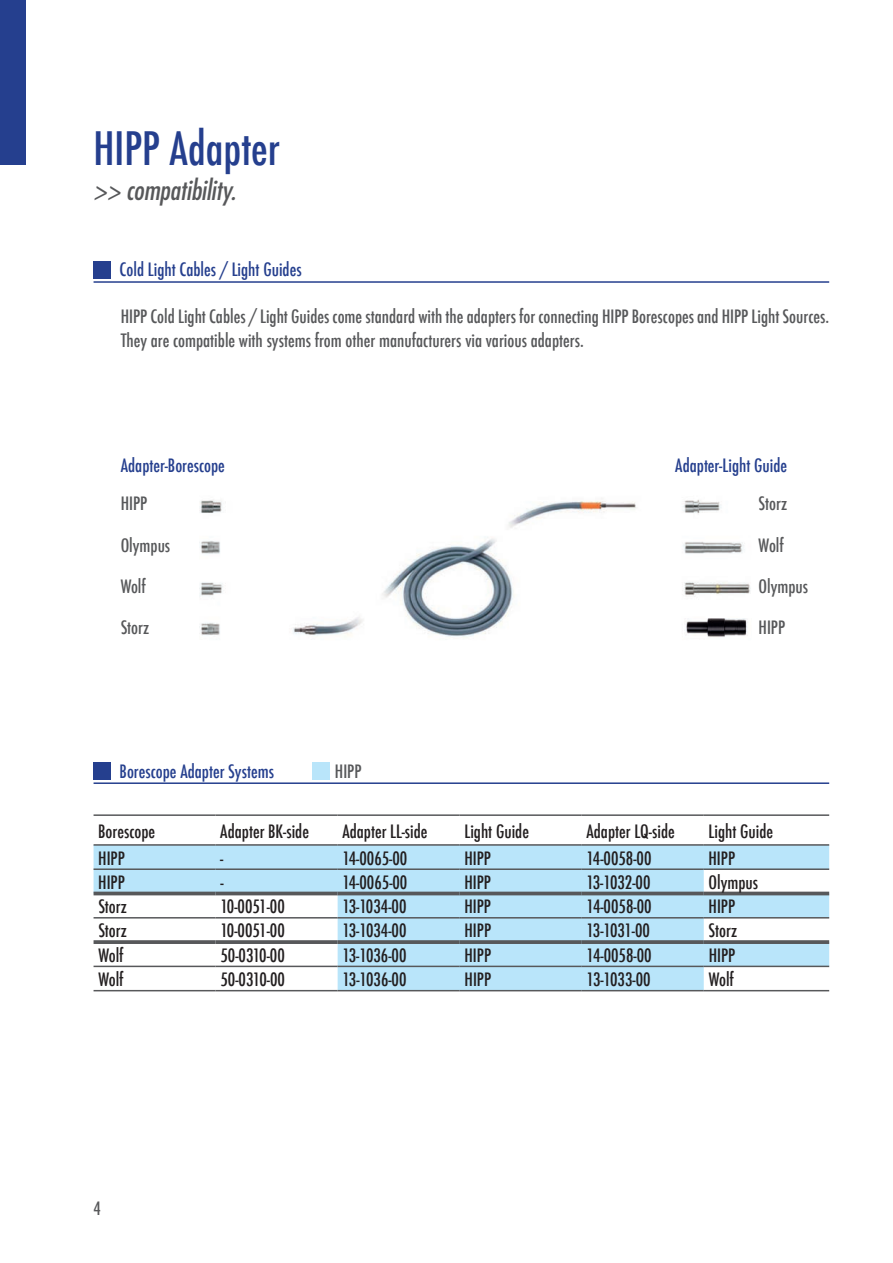
<style>
.page{position:relative;width:893px;height:1263px;background:#fff}
.page>*{position:absolute;margin:0;border:0;box-sizing:border-box;transform-origin:0 0}
.t1{font:500 condensed 45px "Futura";color:#253f8e}
.t2{font:italic condensed 27px "Futura Std";color:#57585a}
.t3{font:500 condensed 18px "Futura";color:#231f20}
.t4{font:500 condensed 18px/24px "Futura";color:#57585a}
.t5{font:500 condensed 18px "Futura";color:#253f8e}
</style>
<div class="page">
<img style="left:199px;top:498px;width:552px;height:140px">
<hr style="left:94px;top:281px;width:735px;height:2px;background:#253f8e">
<div style="left:94px;top:261px;width:17px;height:17px;background:#253f8e"></div>
<hr style="left:94px;top:782px;width:735px;height:2px;background:#253f8e">
<div style="left:94px;top:763px;width:17px;height:17px;background:#253f8e"></div>
<svg style="left:94px;top:846px;width:735px;height:144px;fill:#b9e5fa"></svg>
<hr style="left:94px;top:868px;width:122px;height:2px;background:#57585a">
<hr style="left:216px;top:868px;width:122px;height:2px;background:#57585a">
<hr style="left:338px;top:868px;width:122px;height:2px;background:#57585a">
<hr style="left:460px;top:868px;width:122px;height:2px;background:#57585a">
<hr style="left:582px;top:868px;width:122px;height:2px;background:#57585a">
<hr style="left:704px;top:868px;width:125px;height:2px;background:#57585a">
<hr style="left:94px;top:917px;width:122px;height:1px;background:#57585a">
<hr style="left:216px;top:917px;width:122px;height:1px;background:#57585a">
<hr style="left:338px;top:917px;width:122px;height:1px;background:#57585a">
<hr style="left:460px;top:917px;width:122px;height:1px;background:#57585a">
<hr style="left:582px;top:917px;width:122px;height:1px;background:#57585a">
<hr style="left:704px;top:917px;width:125px;height:1px;background:#57585a">
<hr style="left:94px;top:966px;width:122px;height:1px;background:#57585a">
<hr style="left:216px;top:966px;width:122px;height:1px;background:#57585a">
<hr style="left:338px;top:966px;width:122px;height:1px;background:#57585a">
<hr style="left:460px;top:966px;width:122px;height:1px;background:#57585a">
<hr style="left:582px;top:966px;width:122px;height:1px;background:#57585a">
<hr style="left:704px;top:966px;width:125px;height:1px;background:#57585a">
<hr style="left:94px;top:990px;width:122px;height:1px;background:#57585a">
<hr style="left:216px;top:990px;width:122px;height:1px;background:#57585a">
<hr style="left:338px;top:990px;width:122px;height:1px;background:#57585a">
<hr style="left:460px;top:990px;width:122px;height:1px;background:#57585a">
<hr style="left:582px;top:990px;width:122px;height:1px;background:#57585a">
<hr style="left:704px;top:990px;width:125px;height:1px;background:#57585a">
<hr style="left:94px;top:814px;width:122px;height:2px;background:#57585a">
<hr style="left:216px;top:814px;width:122px;height:2px;background:#57585a">
<hr style="left:338px;top:814px;width:122px;height:2px;background:#57585a">
<hr style="left:460px;top:814px;width:122px;height:2px;background:#57585a">
<hr style="left:582px;top:814px;width:122px;height:2px;background:#57585a">
<hr style="left:704px;top:814px;width:125px;height:2px;background:#57585a">
<hr style="left:94px;top:844px;width:122px;height:2px;background:#57585a">
<hr style="left:216px;top:844px;width:122px;height:2px;background:#57585a">
<hr style="left:338px;top:844px;width:122px;height:2px;background:#57585a">
<hr style="left:460px;top:844px;width:122px;height:2px;background:#57585a">
<hr style="left:582px;top:844px;width:122px;height:2px;background:#57585a">
<hr style="left:704px;top:844px;width:125px;height:2px;background:#57585a">
<hr style="left:94px;top:892px;width:122px;height:3px;background:#57585a">
<hr style="left:216px;top:892px;width:122px;height:3px;background:#57585a">
<hr style="left:338px;top:892px;width:122px;height:3px;background:#57585a">
<hr style="left:460px;top:892px;width:122px;height:3px;background:#57585a">
<hr style="left:582px;top:892px;width:122px;height:3px;background:#57585a">
<hr style="left:704px;top:892px;width:125px;height:3px;background:#57585a">
<svg style="left:94px;top:940px;width:122px;height:4px"></svg>
<svg style="left:216px;top:940px;width:122px;height:4px"></svg>
<svg style="left:338px;top:940px;width:122px;height:4px"></svg>
<svg style="left:460px;top:940px;width:122px;height:4px"></svg>
<svg style="left:582px;top:940px;width:122px;height:4px"></svg>
<svg style="left:704px;top:940px;width:125px;height:4px"></svg>
<div style="left:312px;top:763px;width:17px;height:17px;background:#b9e5fa"></div>
<img style="left:683px;top:618px;width:68px;height:20px">
<div style="left:0;top:0;width:26px;height:165px;background:#253f8e"></div>
<h1 class="t1" style="left:94px;top:119px;width:188px">HIPP Adapter</h1>
<h2 class="t2" style="left:94px;top:174px;width:144px">&gt;&gt; compatibility.</h2>
<p class="t5" style="left:120px;top:258px;width:184px">Cold Light Cables / Light Guides</p>
<p class="t4" style="left:121px;top:304px;width:710px">HIPP Cold Light Cables / Light Guides come standard with the adapters for connecting HIPP Borescopes and HIPP Light Sources.<br>They are compatible with systems from other manufacturers via various adapters.</p>
<p class="t5" style="left:121px;top:454px;width:106px">Adapter-Borescope</p>
<p class="t5" style="left:675px;top:454px;width:113px">Adapter-Light Guide</p>
<p class="t4" style="left:121px;top:492px;width:28px">HIPP</p>
<p class="t4" style="left:121px;top:533px;width:51px">Olympus</p>
<p class="t4" style="left:121px;top:574px;width:27px">Wolf</p>
<p class="t4" style="left:121px;top:616px;width:30px">Storz</p>
<p class="t4" style="left:759px;top:492px;width:30px">Storz</p>
<p class="t4" style="left:759px;top:533px;width:27px">Wolf</p>
<p class="t4" style="left:759px;top:574px;width:51px">Olympus</p>
<p class="t4" style="left:759px;top:616px;width:28px">HIPP</p>
<p class="t5" style="left:120px;top:759px;width:156px">Borescope Adapter Systems</p>
<p class="t4" style="left:335px;top:759px;width:28px">HIPP</p>
<p class="t3" style="left:98px;top:819px;width:58px">Borescope</p>
<p class="t3" style="left:220px;top:819px;width:90px">Adapter BK-side</p>
<p class="t3" style="left:342px;top:819px;width:87px">Adapter LL-side</p>
<p class="t3" style="left:464px;top:819px;width:66px">Light Guide</p>
<p class="t3" style="left:586px;top:819px;width:90px">Adapter LQ-side</p>
<p class="t3" style="left:708px;top:819px;width:66px">Light Guide</p>
<p class="t3" style="left:98px;top:846px;width:28px">HIPP</p>
<p class="t3" style="left:220px;top:846px;width:5px">-</p>
<p class="t3" style="left:342px;top:846px;width:67px">14-0065-00</p>
<p class="t3" style="left:464px;top:846px;width:28px">HIPP</p>
<p class="t3" style="left:586px;top:846px;width:67px">14-0058-00</p>
<p class="t3" style="left:708px;top:846px;width:28px">HIPP</p>
<p class="t3" style="left:98px;top:871px;width:28px">HIPP</p>
<p class="t3" style="left:220px;top:871px;width:5px">-</p>
<p class="t3" style="left:342px;top:871px;width:67px">14-0065-00</p>
<p class="t3" style="left:464px;top:871px;width:28px">HIPP</p>
<p class="t3" style="left:586px;top:871px;width:66px">13-1032-00</p>
<p class="t3" style="left:708px;top:871px;width:51px">Olympus</p>
<p class="t3" style="left:98px;top:895px;width:30px">Storz</p>
<p class="t3" style="left:220px;top:895px;width:66px">10-0051-00</p>
<p class="t3" style="left:342px;top:895px;width:66px">13-1034-00</p>
<p class="t3" style="left:464px;top:895px;width:28px">HIPP</p>
<p class="t3" style="left:586px;top:895px;width:67px">14-0058-00</p>
<p class="t3" style="left:709px;top:895px;width:28px">HIPP</p>
<p class="t3" style="left:98px;top:919px;width:30px">Storz</p>
<p class="t3" style="left:220px;top:919px;width:66px">10-0051-00</p>
<p class="t3" style="left:342px;top:919px;width:66px">13-1034-00</p>
<p class="t3" style="left:464px;top:919px;width:28px">HIPP</p>
<p class="t3" style="left:587px;top:919px;width:65px">13-1031-00</p>
<p class="t3" style="left:709px;top:919px;width:30px">Storz</p>
<p class="t3" style="left:98px;top:943px;width:27px">Wolf</p>
<p class="t3" style="left:220px;top:943px;width:66px">50-0310-00</p>
<p class="t3" style="left:342px;top:943px;width:66px">13-1036-00</p>
<p class="t3" style="left:465px;top:943px;width:28px">HIPP</p>
<p class="t3" style="left:587px;top:943px;width:67px">14-0058-00</p>
<p class="t3" style="left:709px;top:943px;width:28px">HIPP</p>
<p class="t3" style="left:98px;top:968px;width:27px">Wolf</p>
<p class="t3" style="left:220px;top:968px;width:66px">50-0310-00</p>
<p class="t3" style="left:343px;top:968px;width:66px">13-1036-00</p>
<p class="t3" style="left:465px;top:968px;width:28px">HIPP</p>
<p class="t3" style="left:587px;top:968px;width:66px">13-1033-00</p>
<p class="t3" style="left:709px;top:968px;width:27px">Wolf</p>
<p class="t4" style="left:94px;top:1197px;width:9px">4</p>
</div>
